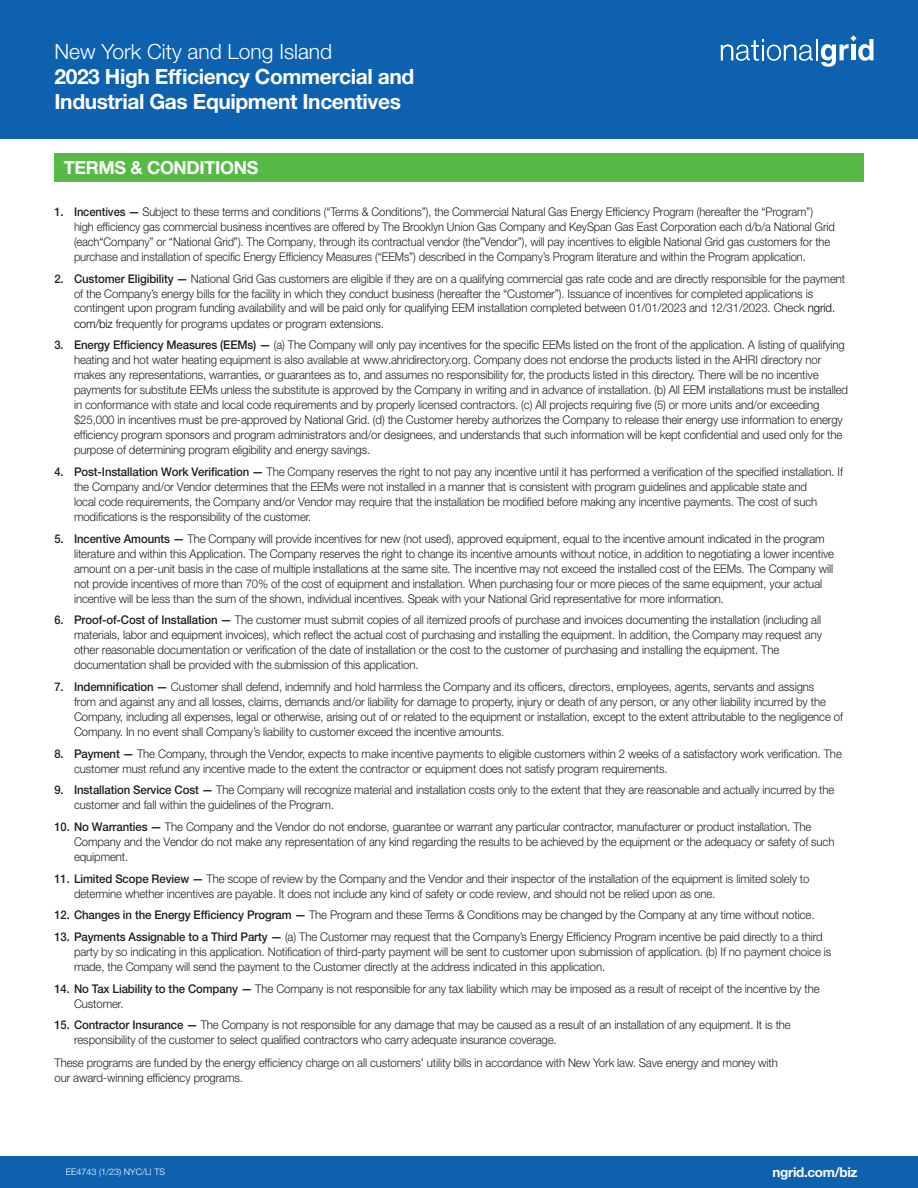
<style>
.page{position:relative;width:918px;height:1188px;background:#fff}
.page>*{position:absolute;margin:0;border:0;box-sizing:border-box;transform-origin:0 0}
.t1{font:700 21px/25.2px "Helvetica Neue LT Std";letter-spacing:-.02em;color:#fff}
.t2{font:700 18px "Helvetica Neue LT Std";letter-spacing:-.02em;color:#fff}
.t3{font:700 13.5px "Helvetica Neue LT Std";letter-spacing:-.025em;color:#fff}
.t4{font:300 12px/15px "Helvetica Neue LT Std";letter-spacing:-.01em;color:#231f20;scale:.95 1}
.t5{font:300 12px/15px "Helvetica Neue LT Std";letter-spacing:-.01em;color:#231f20;scale:.93 1}
.t6{font:300 9px "Helvetica Neue LT Std";color:#fff}
.s1{font-weight:300}
.s2{font-weight:500}
.s3{color:#000}
</style>
<div class="page">
<div style="left:0;top:0;width:918px;height:138px;background:#0d61af"></div>
<hr style="left:816px;top:39px;width:2px;height:21px;background:#fff">
<svg style="left:821px;top:35px;width:52px;height:32px"></svg>
<div style="left:55px;top:153px;width:809px;height:29px;background:#57ba47"></div>
<svg style="left:721px;top:39px;width:92px;height:22px"></svg>
<div style="left:851px;top:44px;width:5px;height:16px;background:#fff"></div>
<div style="left:0;top:1157px;width:918px;height:31px;background:#0d61af"></div>
<p class="t1" style="left:55px;top:38px;width:361px"><span class="s1">New York City and Long Island<br></span>2023 High Effciency Commercial and<br>Industrial Gas Equipment Incentives</p>
<p class="t2" style="left:64px;top:156px;width:196px">TERMS &amp; CONDITIONS</p>
<p class="t5" style="left:74px;top:204px;width:820px;text-indent:-19px"><span class="s2">1. Incentives —</span> Subject to these terms and conditions (“Terms &amp; Conditions”), the Commercial Natural Gas Energy Effciency Program (hereafter the “Program”) high effciency gas commercial business incentives are offered by The Brooklyn Union Gas Company and KeySpan Gas East Corporation each d/b/a National Grid (each“Company” or “National Grid”). The Company, through its contractual vendor (the”Vendor”), will pay incentives to eligible National Grid gas customers for the purchase and installation of specifc Energy Effciency Measures (“EEMs”) described in the Company’s Program literature and within the Program application.</p>
<p class="t4" style="left:74px;top:271px;width:813px;text-indent:-19px"><span class="s2">2. Customer Eligibility —</span> National Grid Gas customers are eligible if they are on a qualifying commercial gas rate code and are directly responsible for the payment of the Company’s energy bills for the facility in which they conduct business (hereafter the “Customer”). Issuance of incentives for completed applications is contingent upon program funding availability and will be paid only for qualifying EEM installation completed between 01/01/2023 and 12/31/2023. Check <span class="s3">ngrid.</span></p>
<p class="t4" style="left:74px;top:316px;width:328px"><span class="s3">com/biz</span> frequently for programs updates or program extensions.</p>
<p class="t4" style="left:74px;top:337px;width:816px;text-indent:-19px"><span class="s2">3. Energy Effciency Measures (EEMs) —</span> (a) The Company will only pay incentives for the specifc EEMs listed on the front of the application. A listing of qualifying heating and hot water heating equipment is also available at www.ahridirectory.org. Company does not endorse the products listed in the AHRI directory nor makes any representations, warranties, or guarantees as to, and assumes no responsibility for, the products listed in this directory. There will be no incentive payments for substitute EEMs unless the substitute is approved by the Company in writing and in advance of installation. (b) All EEM installations must be installed in conformance with state and local code requirements and by properly licensed contractors. (c) All projects requiring fve (5) or more units and/or exceeding $25,000 in incentives must be pre-approved by National Grid. (d) the Customer hereby authorizes the Company to release their energy use information to energy effciency program sponsors and program administrators and/or designees, and understands that such information will be kept confdential and used only for the purpose of determining program eligibility and energy savings.</p>
<p class="t4" style="left:74px;top:464px;width:811px;text-indent:-19px"><span class="s2">4. Post-Installation Work Verifcation —</span> The Company reserves the right to not pay any incentive until it has performed a verifcation of the specifed installation. If the Company and/or Vendor determines that the EEMs were not installed in a manner that is consistent with program guidelines and applicable state and<br>local code requirements, the Company and/or Vendor may require that the installation be modifed before making any incentive payments. The cost of such modifcations is the responsibility of the customer.</p>
<p class="t4" style="left:74px;top:531px;width:802px;text-indent:-19px"><span class="s2">5. Incentive Amounts —</span> The Company will provide incentives for new (not used), approved equipment, equal to the incentive amount indicated in the program literature and within this Application. The Company reserves the right to change its incentive amounts without notice, in addition to negotiating a lower incentive amount on a per-unit basis in the case of multiple installations at the same site. The incentive may not exceed the installed cost of the EEMs. The Company will not provide incentives of more than 70% of the cost of equipment and installation. When purchasing four or more pieces of the same equipment, your actual incentive will be less than the sum of the shown, individual incentives. Speak with your National Grid representative for more information.</p>
<p class="t4" style="left:74px;top:612px;width:789px;text-indent:-19px"><span class="s2">6. Proof-of-Cost of Installation —</span> The customer must submit copies of all itemized proofs of purchase and invoices documenting the installation (including all materials, labor and equipment invoices), which refect the actual cost of purchasing and installing the equipment. In addition, the Company may request any other reasonable documentation or verifcation of the date of installation or the cost to the customer of purchasing and installing the equipment. The documentation shall be provided with the submission of this application.</p>
<p class="t4" style="left:74px;top:679px;width:811px;text-indent:-19px"><span class="s2">7. Indemnifcation —</span> Customer shall defend, indemnify and hold harmless the Company and its offcers, directors, employees, agents, servants and assigns<br>from and against any and all losses, claims, demands and/or liability for damage to property, injury or death of any person, or any other liability incurred by the Company, including all expenses, legal or otherwise, arising out of or related to the equipment or installation, except to the extent attributable to the negligence of Company. In no event shall Company’s liability to customer exceed the incentive amounts.</p>
<p class="t4" style="left:74px;top:746px;width:810px;text-indent:-19px"><span class="s2">8. Payment —</span> The Company, through the Vendor, expects to make incentive payments to eligible customers within 2 weeks of a satisfactory work verifcation. The customer must refund any incentive made to the extent the contractor or equipment does not satisfy program requirements.</p>
<p class="t4" style="left:74px;top:782px;width:802px;text-indent:-19px"><span class="s2">9. Installation Service Cost —</span> The Company will recognize material and installation costs only to the extent that they are reasonable and actually incurred by the customer and fall within the guidelines of the Program.</p>
<p class="t4" style="left:74px;top:819px;width:802px;text-indent:-19px"><span class="s2">10. No Warranties —</span> The Company and the Vendor do not endorse, guarantee or warrant any particular contractor, manufacturer or product installation. The<br>Company and the Vendor do not make any representation of any kind regarding the results to be achieved by the equipment or the adequacy or safety of such equipment.</p>
<p class="t4" style="left:74px;top:871px;width:776px;text-indent:-19px"><span class="s2">11. Limited Scope Review —</span> The scope of review by the Company and the Vendor and their inspector of the installation of the equipment is limited solely to determine whether incentives are payable. It does not include any kind of safety or code review, and should not be relied upon as one.</p>
<p class="t4" style="left:55px;top:907px;width:802px"><span class="s2">12. Changes in the Energy Effciency Program —</span> The Program and these Terms &amp; Conditions may be changed by the Company at any time without notice.</p>
<p class="t4" style="left:74px;top:929px;width:799px;text-indent:-19px"><span class="s2">13. Payments Assignable to a Third Party —</span> (a) The Customer may request that the Company’s Energy Effciency Program incentive be paid directly to a third party by so indicating in this application. Notifcation of third-party payment will be sent to customer upon submission of application. (b) If no payment choice is made, the Company will send the payment to the Customer directly at the address indicated in this application.</p>
<p class="t4" style="left:74px;top:981px;width:786px;text-indent:-19px"><span class="s2">14. No Tax Liability to the Company —</span> The Company is not responsible for any tax liability which may be imposed as a result of receipt of the incentive by the<br>Customer.</p>
<p class="t4" style="left:74px;top:1017px;width:756px;text-indent:-19px"><span class="s2">15. Contractor Insurance —</span> The Company is not responsible for any damage that may be caused as a result of an installation of any equipment. It is the responsibility of the customer to select qualifed contractors who carry adequate insurance coverage.</p>
<p class="t4" style="left:55px;top:1055px;width:763px">These programs are funded by the energy effciency charge on all customers’ utility bills in accordance with New York law. Save energy and money with our award-winning effciency programs.</p>
<p class="t6" style="left:66px;top:1166px;width:101px">EE4743 (1/23) NYC/LI TS</p>
<p class="t3" style="left:773px;top:1163px;width:86px">ngrid.com/biz</p>
</div>
